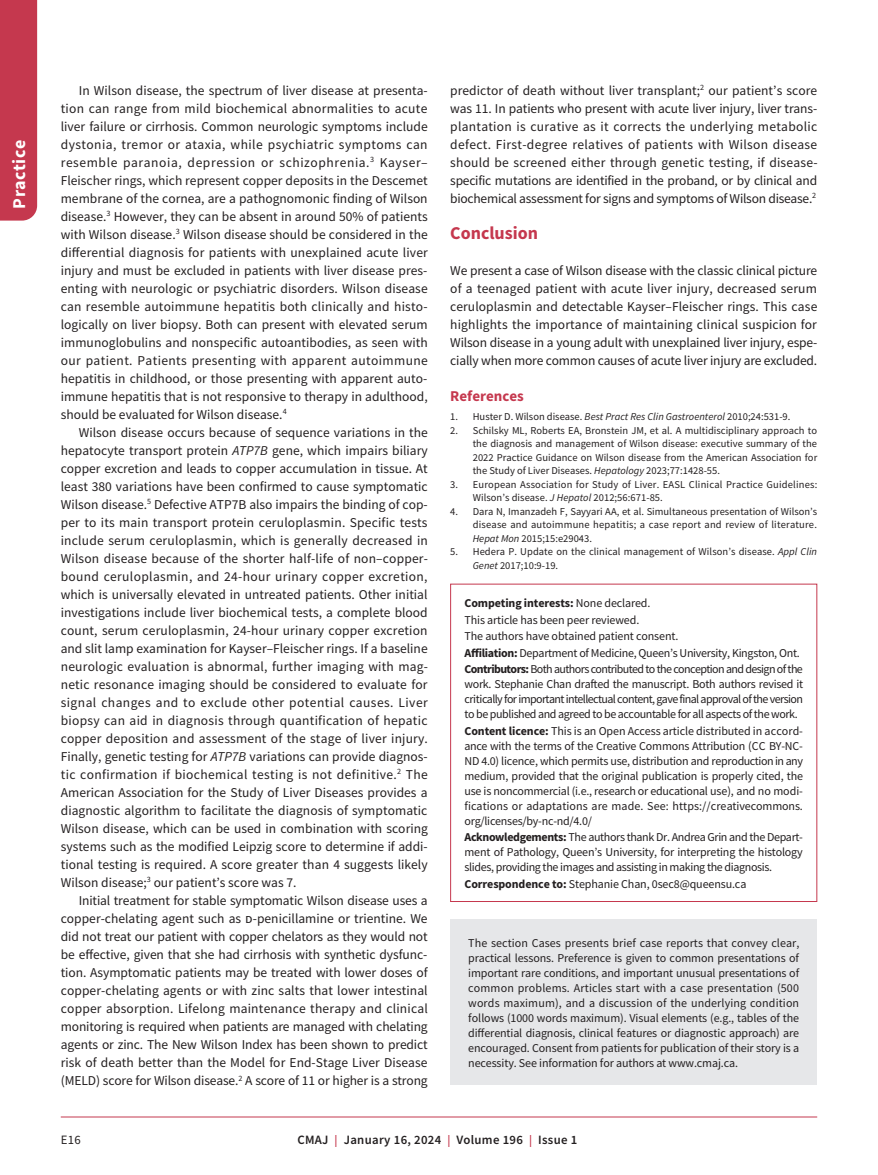
<style>
.page{position:relative;width:878px;height:1175px;background:#fff}
.page>*{position:absolute;margin:0;border:0;box-sizing:border-box;transform-origin:0 0}
.t1{font:700 18px "Source Sans Pro";color:#c5384e}
.t2{font:700 18px "Source Sans Pro";letter-spacing:.025em;color:#fff}
.t3{font:700 15px "Source Sans Pro";color:#c5384e}
.t4{font:13.5px/18px "Source Sans Pro";color:#231f20;text-align:justify}
.t5{font:600 12.75px "Source Sans Pro";letter-spacing:.025em;color:#231f20}
.t6{font:12.75px "Source Sans Pro";color:#231f20}
.t7{font:12px/15px "Source Sans Pro";letter-spacing:-.025em;color:#231f20;text-align:justify}
.t8{font:10.5px/13.5px "Source Sans Pro";letter-spacing:.005em;color:#231f20;text-align:justify}
.s1{font-style:italic}
.s2{font-weight:700}
.s3{font-size:12px;color:#c5384e}
</style>
<div class="page">
<div style="left:0;top:0;width:37px;height:220px;background:#c5384e"></div>
<hr style="left:61px;top:1116px;width:756px;height:1px;background:#c5384e">
<div style="left:450px;top:584px;width:367px;height:318px;border:1px solid #c5384e"></div>
<div style="left:450px;top:920px;width:367px;height:164px;background:#e6e7e9"></div>
<h1 class="t2" style="left:7px;top:208px;width:70px;rotate:-90deg">Practice</h1>
<p class="t4" style="left:61px;top:81px;width:368px;text-align:left;text-indent:18px">In Wilson disease, the spectrum of liver disease at presenta&shy;tion can range from mild biochemical abnormalities to acute liver failure or cirrhosis. Common neurologic symptoms include dystonia, tremor or ataxia, while psychiatric symptoms can resemble paranoia, depression or schizophrenia.<sup>3</sup> Kayser– Fleischer rings, which represent copper deposits in the Descemet membrane of the cornea, are a pathognomonic finding of Wilson disease.<sup>3</sup> However, they can be absent in around 50% of patients with Wilson disease.<sup>3</sup> Wilson disease should be considered in the differential diagnosis for patients with unexplained acute liver injury and must be excluded in patients with liver disease pres&shy;enting with neurologic or psychiatric disorders. Wilson disease can resemble autoimmune hepatitis both clinically and histo&shy;logically on liver biopsy. Both can present with elevated serum immunoglobulins and nonspecific autoantibodies, as seen with our patient. Patients presenting with apparent autoimmune hepatitis in childhood, or those presenting with apparent auto&shy;immune hepatitis that is not responsive to therapy in adulthood, should be evaluated for Wilson disease.<sup>4</sup></p>
<p class="t4" style="left:61px;top:423px;width:369px;text-indent:18px">Wilson disease occurs because of sequence variations in the hepatocyte transport protein <span class="s1">ATP7B</span> gene, which impairs biliary copper excretion and leads to copper accumulation in tissue. At least 380 variations have been confirmed to cause symptomatic Wilson disease.<sup>5</sup> Defective ATP7B also impairs the binding of cop&shy;per to its main transport protein ceruloplasmin. Specific tests include serum ceruloplasmin, which is generally decreased in Wilson disease because of the shorter half-life of non–copper&shy;bound ceruloplasmin, and 24-hour urinary copper excretion, which is universally elevated in untreated patients. Other initial investigations include liver biochemical tests, a complete blood count, serum ceruloplasmin, 24-hour urinary copper excretion and slit lamp examination for Kayser–Fleischer rings. If a baseline neurologic evaluation is abnormal, further imaging with mag&shy;netic resonance imaging should be considered to evaluate for signal changes and to exclude other potential causes. Liver biopsy can aid in diagnosis through quantification of hepatic copper deposition and assessment of the stage of liver injury.<br>Finally, genetic testing for <span class="s1">ATP7B</span> variations can provide diagnos&shy;tic confirmation if biochemical testing is not definitive.<sup>2</sup> The American Association for the Study of Liver Diseases provides a diagnostic algorithm to facilitate the diagnosis of symptomatic Wilson disease, which can be used in combination with scoring systems such as the modified Leipzig score to determine if addi&shy;tional testing is required. A score greater than 4 suggests likely Wilson disease;<sup>3</sup> our patient’s score was 7.</p>
<p class="t4" style="left:61px;top:891px;width:368px;text-indent:18px">Initial treatment for stable symptomatic Wilson disease uses a copper-chelating agent such as D-penicillamine or trientine. We did not treat our patient with copper chelators as they would not be effective, given that she had cirrhosis with synthetic dysfunc&shy;tion. Asymptomatic patients may be treated with lower doses of copper-chelating agents or with zinc salts that lower intestinal copper absorption. Lifelong maintenance therapy and clinical monitoring is required when patients are managed with chelating agents or zinc. The New Wilson Index has been shown to predict risk of death better than the Model for End-Stage Liver Disease (MELD) score for Wilson disease.<sup>2</sup> A score of 11 or higher is a strong</p>
<p class="t4" style="left:450px;top:81px;width:369px">predictor of death without liver transplant;<sup>2</sup> our patient’s score was 11. In patients who present with acute liver injury, liver trans&shy;plantation is curative as it corrects the underlying metabolic defect. First-degree relatives of patients with Wilson disease should be screened either through genetic testing, if disease&shy;specific mutations are identified in the proband, or by clinical and biochemical assessment for signs and symptoms of Wilson disease.<sup>2</sup></p>
<h1 class="t1" style="left:450px;top:220px;width:89px">Conclusion</h1>
<p class="t4" style="left:450px;top:261px;width:369px">We present a case of Wilson disease with the classic clinical picture of a teenaged patient with acute liver injury, decreased serum ceruloplasmin and detectable Kayser–Fleischer rings. This case highlights the importance of maintaining clinical suspicion for Wilson disease in a young adult with unexplained liver injury, espe&shy;cially when more common causes of acute liver injury are excluded.</p>
<p class="t3" style="left:450px;top:385px;width:75px">References</p>
<p class="t8" style="left:450px;top:410px;width:342px">1. Huster D. Wilson disease. <span class="s1">Best Pract Res Clin Gastroenterol</span> 2010;24:531-9.</p>
<p class="t8" style="left:473px;top:423px;width:346px;text-indent:-23px">2. Schilsky ML, Roberts EA, Bronstein JM, et al. A multidisciplinary approach to the diagnosis and management of Wilson disease: executive summary of the 2022 Practice Guidance on Wilson disease from the American Association for the Study of Liver Diseases. <span class="s1">Hepatology</span> 2023;77:1428-55.</p>
<p class="t8" style="left:473px;top:477px;width:346px;text-indent:-23px">3. European Association for Study of Liver. EASL Clinical Practice Guidelines:<br>Wilson’s disease. <span class="s1">J Hepatol</span> 2012;56:671-85.</p>
<p class="t8" style="left:473px;top:504px;width:346px;text-indent:-23px">4. Dara N, Imanzadeh F, Sayyari AA, et al. Simultaneous presentation of Wilson’s disease and autoimmune hepatitis; a case report and review of literature.<br><span class="s1">Hepat Mon</span> 2015;15:e29043.</p>
<p class="t8" style="left:473px;top:545px;width:346px;text-indent:-23px">5. Hedera P. Update on the clinical management of Wilson’s disease. <span class="s1">Appl Clin<br>Genet</span> 2017;10:9-19.</p>
<p class="t7" style="left:464px;top:594px;width:340px;line-height:16.5px;text-align:left"><span class="s2">Competing interests:</span> None declared.<br>This article has been peer reviewed.<br>The authors have obtained patient consent.<br><span class="s2">Affiliation:</span> Department of Medicine, Queen’s University, Kingston, Ont.<br><span class="s2">Contributors:</span> Both authors contributed to the conception and design of the</p>
<p class="t7" style="left:464px;top:676px;width:340px">work. Stephanie Chan drafted the manuscript. Both authors revised it critically for important intellectual content, gave final approval of the version to be published and agreed to be accountable for all aspects of the work.</p>
<p class="t7" style="left:464px;top:723px;width:340px"><span class="s2">Content licence:</span> This is an Open Access article distributed in accord&shy;ance with the terms of the Creative Commons Attribution (CC BY-NC-ND 4.0) licence, which permits use, distribution and reproduction in any medium, provided that the original publication is properly cited, the use is noncommercial (i.e., research or educational use), and no modi&shy;fications or adaptations are made. See: https://creativecommons. org/licenses/by-nc-nd/4.0/</p>
<p class="t7" style="left:464px;top:829px;width:340px"><span class="s2">Acknowledgements:</span> The authors thank Dr. Andrea Grin and the Depart&shy;ment of Pathology, Queen’s University, for interpreting the histology slides, providing the images and assisting in making the diagnosis.</p>
<p class="t7" style="left:464px;top:876px;width:283px"><span class="s2">Correspondence to:</span> Stephanie Chan, 0sec8@queensu.ca</p>
<p class="t7" style="left:468px;top:935px;width:332px">The section Cases presents brief case reports that convey clear, practical lessons. Preference is given to common presentations of important rare conditions, and important unusual presentations of common problems. Articles start with a case presentation (500 words maximum), and a discussion of the underlying condition follows (1000 words maximum). Visual elements (e.g., tables of the differential diagnosis, clinical features or diagnostic approach) are encouraged. Consent from patients for publication of their story is a necessity. See information for authors at www.cmaj.ca.</p>
<p class="t6" style="left:61px;top:1132px;width:22px">E16</p>
<p class="t5" style="left:297px;top:1131px;width:281px">CMAJ <span class="s3">|</span> January 16, 2024 <span class="s3">|</span> Volume 196 <span class="s3">|</span> Issue 1</p>
</div>
